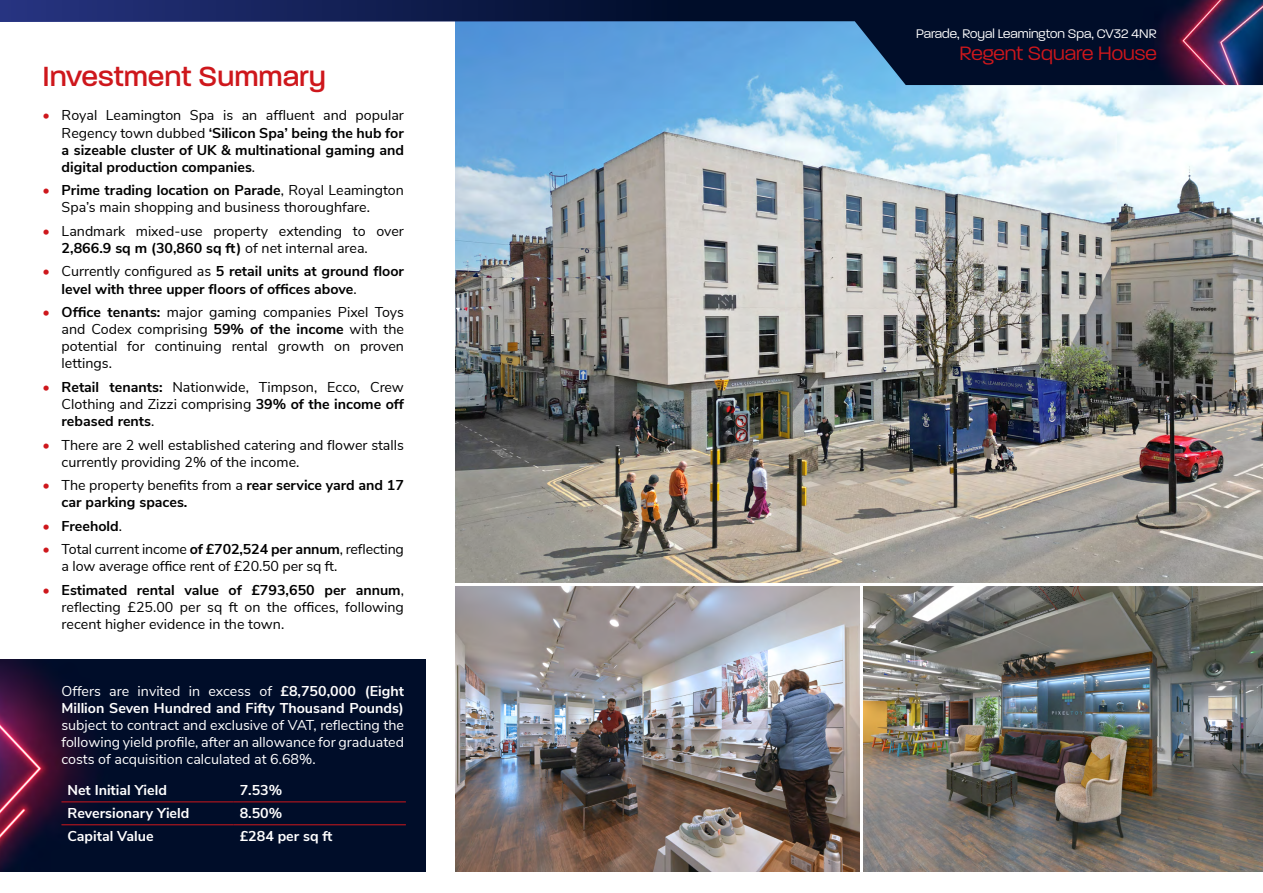
<style>
.page{position:relative;width:1263px;height:893px;background:#fff}
.page>*{position:absolute;margin:0;border:0;box-sizing:border-box;transform-origin:0 0}
.t1{font:500 30px "Paralucent";color:#ce171c}
.t2{font:300 21px "Paralucent";color:#ce171c}
.t3{font:14.25px/17.1px "Nunito Sans";color:#000}
.t4{font:700 14.25px/17.1px "Nunito Sans";color:#000}
.t5{font:700 14.25px/17.1px "Nunito Sans";color:#fff}
.t6{font:14.25px/17.1px "Nunito Sans";color:#fff;text-align:justify}
.t7{font:300 13.5px "Paralucent";color:#fff}
.s1{font-weight:400;color:#ce171c}
.s2{font-weight:400}
.s3{color:#ce171c}
.s4{font-weight:700}
</style>
<div class="page">
<img style="left:455px;top:587px;width:404px;height:285px">
<img style="left:455px;top:85px;width:808px;height:498px">
<img style="left:0;top:659px;width:425px;height:213px">
<img style="left:863px;top:587px;width:400px;height:284px">
<img style="left:0;top:0;width:1263px;height:85px">
<hr style="left:61px;top:801px;width:173px;height:1px;background:#ce171c">
<hr style="left:234px;top:801px;width:172px;height:1px;background:#ce171c">
<hr style="left:61px;top:824px;width:173px;height:1px;background:#ce171c">
<hr style="left:234px;top:824px;width:172px;height:1px;background:#ce171c">
<div style="left:0;top:0;width:680px;height:21px;background:linear-gradient(to right,#273482,#000d29)"></div>
<h1 class="t1" style="left:43px;top:59px;width:285px">Investment Summary</h1>
<p class="t4" style="left:62px;top:106px;width:344px;text-align:justify;text-indent:-19px"><span class="s1">•</span> <span class="s2">Royal Leamington Spa is an affluent and popular Regency town dubbed</span> ‘Silicon Spa’ being the hub for a sizeable cluster of UK &amp; multinational gaming and digital production companies<span class="s2">.</span></p>
<p class="t3" style="left:62px;top:181px;width:344px;text-indent:-19px"><span class="s3">•</span> <span class="s4">Prime trading location on Parade</span>, Royal Leamington<br>Spa’s main shopping and business thoroughfare.</p>
<p class="t3" style="left:62px;top:221px;width:344px;text-indent:-19px"><span class="s3">•</span> Landmark mixed-use property extending to over<br><span class="s4">2,866.9 sq m (30,860 sq ft)</span> of net internal area.</p>
<p class="t4" style="left:62px;top:262px;width:344px;text-indent:-19px"><span class="s1">•</span> <span class="s2">Currently configured as</span> 5 retail units at ground floor level with three upper floors of offices above<span class="s2">.</span></p>
<p class="t3" style="left:62px;top:303px;width:344px;text-align:justify;text-indent:-19px"><span class="s3">•</span> <span class="s4">Office tenants:</span> major gaming companies Pixel Toys and Codex comprising <span class="s4">59% of the income</span> with the potential for continuing rental growth on proven lettings.</p>
<p class="t3" style="left:62px;top:377px;width:344px;text-align:justify;text-indent:-19px"><span class="s3">•</span> <span class="s4">Retail tenants:</span> Nationwide, Timpson, Ecco, Crew Clothing and Zizzi comprising <span class="s4">39% of the income off rebased rents</span>.</p>
<p class="t3" style="left:62px;top:435px;width:344px;text-indent:-19px"><span class="s3">•</span> There are 2 well established catering and flower stalls currently providing 2% of the income.</p>
<p class="t4" style="left:62px;top:476px;width:344px;text-indent:-19px"><span class="s1">•</span> <span class="s2">The property benefits from a</span> rear service yard and 17 car parking spaces.</p>
<p class="t4" style="left:43px;top:516px;width:81px"><span class="s1">•</span> Freehold<span class="s2">.</span></p>
<p class="t3" style="left:62px;top:540px;width:344px;text-indent:-19px"><span class="s3">•</span> Total current income <span class="s4">of £702,524 per annum</span>, reflecting a low average office rent of £20.50 per sq ft.</p>
<p class="t3" style="left:62px;top:580px;width:344px;text-align:justify;text-indent:-19px"><span class="s3">•</span> <span class="s4">Estimated rental value of £793,650 per annum</span>, reflecting £25.00 per sq ft on the offices, following recent higher evidence in the town.</p>
<p class="t5" style="left:61px;top:682px;width:344px"><span class="s2">Offers are invited in excess of</span> £8,750,000 (Eight<br>Million Seven Hundred and Fifty Thousand Pounds)</p>
<p class="t6" style="left:61px;top:716px;width:344px">subject to contract and exclusive of VAT, reflecting the following yield profile, after an allowance for graduated costs of acquisition calculated at 6.68%.</p>
<p class="t5" style="left:67px;top:781px;width:101px">Net Initial Yield</p>
<p class="t5" style="left:240px;top:781px;width:44px">7.53%</p>
<p class="t5" style="left:67px;top:804px;width:123px">Reversionary Yield</p>
<p class="t5" style="left:240px;top:804px;width:44px">8.50%</p>
<p class="t5" style="left:67px;top:827px;width:88px">Capital Value</p>
<p class="t5" style="left:240px;top:827px;width:94px">£284 per sq ft</p>
<p class="t7" style="left:916px;top:26px;width:242px">Parade, Royal Leamington Spa, CV32 4NR</p>
<h2 class="t2" style="left:959px;top:41px;width:199px">Regent Square House</h2>
</div>
